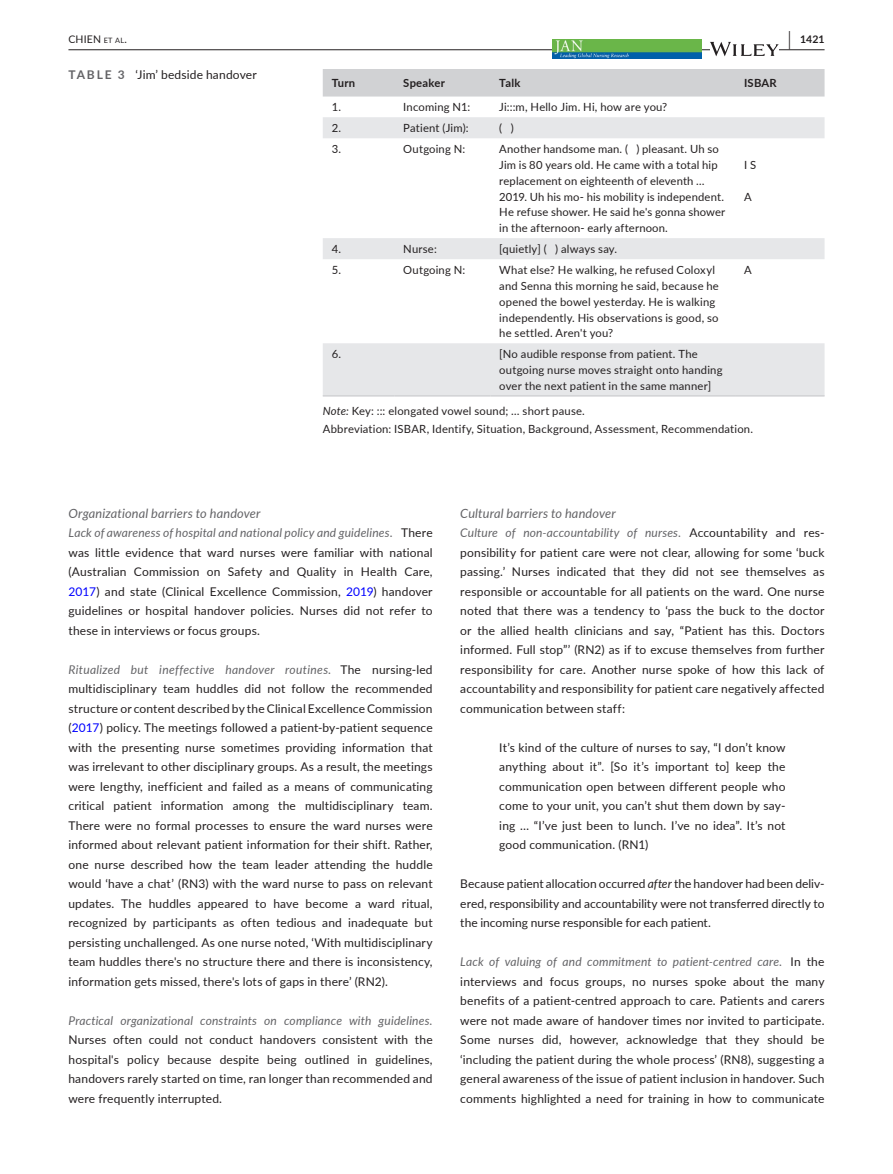
<style>
.page{position:relative;width:893px;height:1174px;background:#fff}
.page>*{position:absolute;margin:0;border:0;box-sizing:border-box;transform-origin:0 0}
.t1{font:italic 12.75px "Lato";letter-spacing:.01em;color:#636366}
.t2{font:12px/19.5px "Lato";letter-spacing:.015em;color:#231f20;text-align:justify}
.t3{font:italic 12px "Lato";letter-spacing:.015em;color:#636366}
.t4{font:11.25px/15.8px "Lato";letter-spacing:.015em;color:#231f20}
.t5{font:700 11.25px "Lato";letter-spacing:.02em;color:#231f20}
.t6{font:10.5px "Lato";letter-spacing:.015em;color:#231f20}
.t7{font:700 10.5px "Lato";color:#231f20}
.s1{font-size:7.35px}
.s2{font-size:19.5px}
.s3{font-weight:700;color:#636366}
.s4{font-style:italic}
.s5{font-style:italic;color:#636366}
.s6{color:#00f}
</style>
<div class="page">
<hr style="left:68px;top:49px;width:756px;height:1px;background:#231f20">
<img style="left:553px;top:39px;width:148px;height:20px">
<svg style="left:710px;top:42px;width:69px;height:14px"></svg>
<div style="left:323px;top:69px;width:501px;height:28px;background:#d1d2d4"></div>
<svg style="left:323px;top:117px;width:501px;height:278px"></svg>
<hr style="left:323px;top:395px;width:71px;height:1px;background:#d1d2d4">
<hr style="left:394px;top:395px;width:96px;height:1px;background:#d1d2d4">
<hr style="left:490px;top:395px;width:245px;height:1px;background:#d1d2d4">
<hr style="left:735px;top:395px;width:89px;height:1px;background:#d1d2d4">
<p class="t6" style="left:68px;top:31px;width:60px">CHIEN <span class="s1">et al</span>.</p>
<p class="t7" style="left:789px;top:31px;width:37px"><span class="s2">|</span> 1421</p>
<p class="t2" style="left:68px;top:64px;width:190px"><span class="s3">TABLE 3</span> ‘Jim’ bedside handover</p>
<p class="t5" style="left:332px;top:75px;width:25px">Turn</p>
<p class="t5" style="left:403px;top:75px;width:43px">Speaker</p>
<p class="t5" style="left:499px;top:75px;width:23px">Talk</p>
<p class="t5" style="left:744px;top:75px;width:34px">ISBAR</p>
<p class="t4" style="left:332px;top:99px;width:11px">1.</p>
<p class="t4" style="left:403px;top:99px;width:69px">Incoming N1:</p>
<p class="t4" style="left:499px;top:99px;width:169px">Ji:::m, Hello Jim. Hi, how are you?</p>
<p class="t4" style="left:332px;top:120px;width:11px">2.</p>
<p class="t4" style="left:403px;top:120px;width:67px">Patient (Jim):</p>
<p class="t4" style="left:499px;top:120px;width:16px">( )</p>
<p class="t4" style="left:332px;top:141px;width:11px">3.</p>
<p class="t4" style="left:403px;top:141px;width:64px">Outgoing N:</p>
<p class="t4" style="left:499px;top:141px;width:227px">Another handsome man. ( ) pleasant. Uh so Jim is 80 years old. He came with a total hip replacement on eighteenth of eleventh … 2019. Uh his mo- his mobility is independent.<br>He refuse shower. He said he's gonna shower in the afternoon- early afternoon.</p>
<p class="t4" style="left:744px;top:157px;width:14px">I S</p>
<p class="t4" style="left:744px;top:188px;width:9px">A</p>
<p class="t4" style="left:332px;top:241px;width:11px">4.</p>
<p class="t4" style="left:403px;top:241px;width:35px">Nurse:</p>
<p class="t4" style="left:499px;top:241px;width:119px">[quietly] ( ) always say.</p>
<p class="t4" style="left:332px;top:262px;width:11px">5.</p>
<p class="t4" style="left:403px;top:262px;width:64px">Outgoing N:</p>
<p class="t4" style="left:499px;top:262px;width:221px">What else? He walking, he refused Coloxyl and Senna this morning he said, because he opened the bowel yesterday. He is walking independently. His observations is good, so he settled. Aren't you?</p>
<p class="t4" style="left:744px;top:262px;width:9px">A</p>
<p class="t4" style="left:332px;top:346px;width:11px">6.</p>
<p class="t4" style="left:499px;top:346px;width:225px">[No audible response from patient. The outgoing nurse moves straight onto handing over the next patient in the same manner]</p>
<p class="t4" style="left:323px;top:401px;width:432px;line-height:18px"><span class="s4">Note:</span> Key: ::: elongated vowel sound; … short pause.<br>Abbreviation: ISBAR, Identify, Situation, Background, Assessment, Recommendation.</p>
<p class="t1" style="left:68px;top:504px;width:194px">Organizational barriers to handover</p>
<p class="t2" style="left:68px;top:522px;width:366px"><span class="s5">Lack of awareness of hospital and national policy and guidelines.</span> There was little evidence that ward nurses were familiar with national (Australian Commission on Safety and Quality in Health Care, <span class="s6">2017</span>) and state (Clinical Excellence Commission, <span class="s6">2019</span>) handover guidelines or hospital handover policies. Nurses did not refer to these in interviews or focus groups.</p>
<p class="t2" style="left:68px;top:659px;width:366px"><span class="s5">Ritualized but ineffective handover routines.</span> The nursing-led multidisciplinary team huddles did not follow the recommended structure or content described by the Clinical Excellence Commission (<span class="s6">2017</span>) policy. The meetings followed a patient-by-patient sequence with the presenting nurse sometimes providing information that was irrelevant to other disciplinary groups. As a result, the meetings were lengthy, inefficient and failed as a means of communicating critical patient information among the multidisciplinary team.<br>There were no formal processes to ensure the ward nurses were informed about relevant patient information for their shift. Rather, one nurse described how the team leader attending the huddle would ‘have a chat’ (RN3) with the ward nurse to pass on relevant updates. The huddles appeared to have become a ward ritual, recognized by participants as often tedious and inadequate but persisting unchallenged. As one nurse noted, ‘With multidisciplinary team huddles there's no structure there and there is inconsistency, information gets missed, there's lots of gaps in there’ (RN2).</p>
<p class="t3" style="left:68px;top:1012px;width:366px">Practical organizational constraints on compliance with guidelines.</p>
<p class="t2" style="left:68px;top:1029px;width:366px">Nurses often could not conduct handovers consistent with the hospital's policy because despite being outlined in guidelines, handovers rarely started on time, ran longer than recommended and were frequently interrupted.</p>
<p class="t1" style="left:460px;top:504px;width:157px">Cultural barriers to handover</p>
<p class="t2" style="left:460px;top:522px;width:366px;text-align:left"><span class="s5">Culture of non-accountability of nurses.</span> Accountability and res&shy;ponsibility for patient care were not clear, allowing for some ‘buck passing.’ Nurses indicated that they did not see themselves as responsible or accountable for all patients on the ward. One nurse noted that there was a tendency to ‘pass the buck to the doctor or the allied health clinicians and say, “Patient has this. Doctors informed. Full stop”’ (RN2) as if to excuse themselves from further responsibility for care. Another nurse spoke of how this lack of accountability and responsibility for patient care negatively affected communication between staff:</p>
<p class="t2" style="left:499px;top:737px;width:288px">It’s kind of the culture of nurses to say, “I don’t know anything about it”. [So it’s important to] keep the communication open between different people who come to your unit, you can’t shut them down by say&shy;ing … “I’ve just been to lunch. I’ve no idea”. It’s not good communication. (RN1)</p>
<p class="t2" style="left:460px;top:873px;width:366px">Because patient allocation occurred <span class="s4">after</span> the handover had been deliv&shy;ered, responsibility and accountability were not transferred directly to the incoming nurse responsible for each patient.</p>
<p class="t2" style="left:460px;top:951px;width:366px"><span class="s5">Lack of valuing of and commitment to patient-centred care.</span> In the interviews and focus groups, no nurses spoke about the many benefits of a patient-centred approach to care. Patients and carers were not made aware of handover times nor invited to participate.<br>Some nurses did, however, acknowledge that they should be ‘including the patient during the whole process’ (RN8), suggesting a general awareness of the issue of patient inclusion in handover. Such comments highlighted a need for training in how to communicate</p>
</div>
